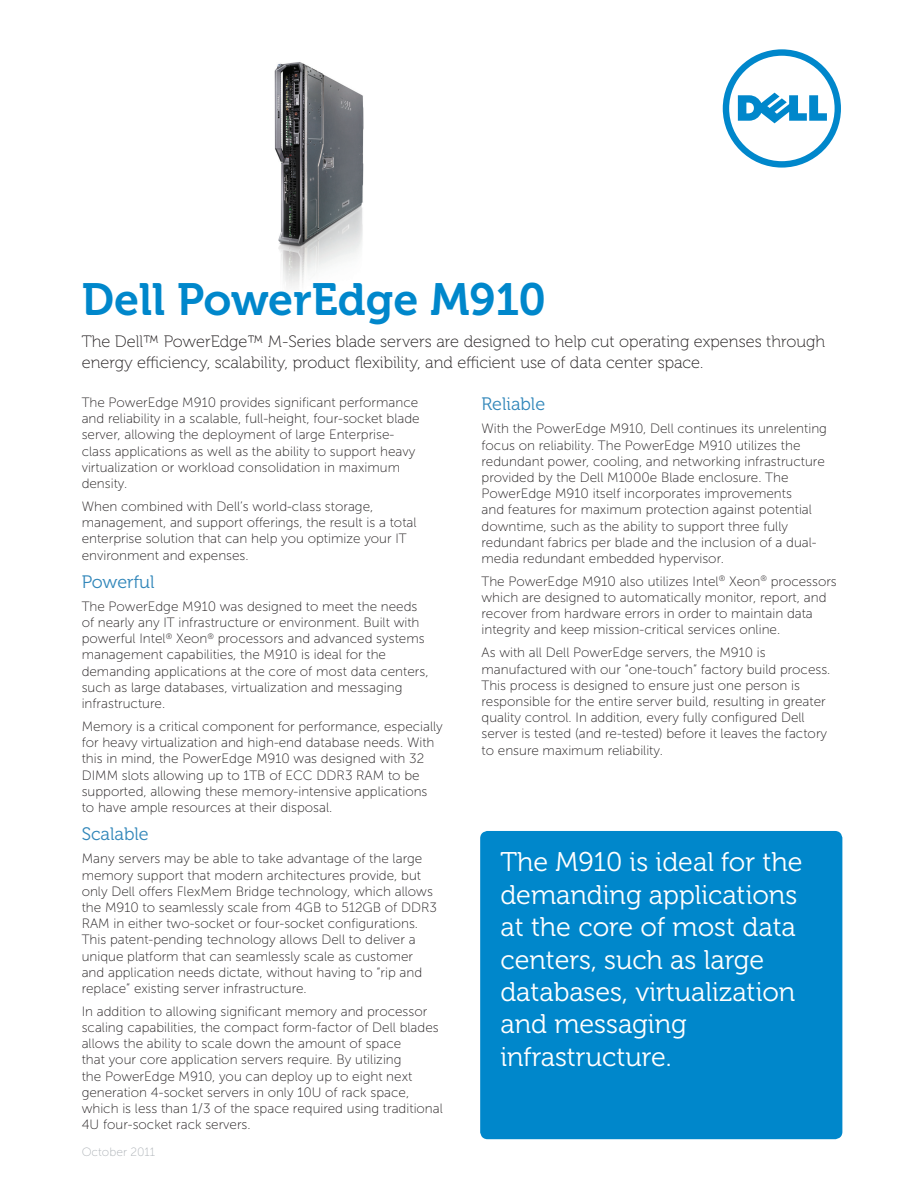
<style>
.page{position:relative;width:918px;height:1188px;background:#fff}
.page>*{position:absolute;margin:0;border:0;box-sizing:border-box;transform-origin:0 0}
.t1{font:45px "Museo For Dell 700";color:#0087cb}
.Box_Quote{font:27px/32.4px "Museo For Dell 300";color:#fff}
.Subhead{font:18px "Museo For Dell 300";color:#3287ba}
.Subtitle{font:16.5px/21px "Museo For Dell 100";color:#231f20}
.Body{font:13.5px/16.2px "Museo Sans For Dell 100";color:#231f20}
.Chart_Features{font:12px "Museo Sans For Dell 100";color:#aeb3b8}
</style>
<div class="page">
<svg style="left:723px;top:49px;width:118px;height:119px"></svg>
<img style="left:274px;top:62px;width:90px;height:225px">
<div style="left:480px;top:831px;width:362px;height:308px;background:#0087cb;border-radius:7px"></div>
<p class="t1" style="left:82px;top:274px;width:466px">Dell PowerEdge M910</p>
<p class="Subtitle" style="left:82px;top:332px;width:745px">The Dell™ PowerEdge™ M-Series blade servers are designed to help cut operating expenses through energy efficiency, scalability, product flexibility, and efficient use of data center space.</p>
<p class="Body" style="left:82px;top:394px;width:340px">The PowerEdge M910 provides significant performance and reliability in a scalable, full-height, four-socket blade server, allowing the deployment of large Enterprise&shy;class applications as well as the ability to support heavy virtualization or workload consolidation in maximum density.</p>
<p class="Body" style="left:82px;top:498px;width:336px">When combined with Dell’s world-class storage, management, and support offerings, the result is a total enterprise solution that can help you optimize your IT environment and expenses.</p>
<p class="Subhead" style="left:82px;top:572px;width:74px">Powerful</p>
<p class="Body" style="left:82px;top:598px;width:348px">The PowerEdge M910 was designed to meet the needs of nearly any IT infrastructure or environment. Built with powerful Intel<sup>®</sup> Xeon<sup>®</sup> processors and advanced systems management capabilities, the M910 is ideal for the demanding applications at the core of most data centers, such as large databases, virtualization and messaging infrastructure.</p>
<p class="Body" style="left:82px;top:718px;width:363px">Memory is a critical component for performance, especially for heavy virtualization and high-end database needs. With this in mind, the PowerEdge M910 was designed with 32<br>DIMM slots allowing up to 1TB of ECC DDR3 RAM to be supported, allowing these memory-intensive applications to have ample resources at their disposal.</p>
<p class="Subhead" style="left:82px;top:824px;width:68px">Scalable</p>
<p class="Body" style="left:82px;top:851px;width:357px">Many servers may be able to take advantage of the large memory support that modern architectures provide, but only Dell offers FlexMem Bridge technology, which allows the M910 to seamlessly scale from 4GB to 512GB of DDR3<br>RAM in either two-socket or four-socket configurations.<br>This patent-pending technology allows Dell to deliver a unique platform that can seamlessly scale as customer and application needs dictate, without having to “rip and replace” existing server infrastructure.</p>
<p class="Body" style="left:82px;top:1003px;width:363px">In addition to allowing significant memory and processor scaling capabilities, the compact form-factor of Dell blades allows the ability to scale down the amount of space<br>that your core application servers require. By utilizing<br>the PowerEdge M910, you can deploy up to eight next generation 4-socket servers in only 10U of rack space, which is less than 1/3 of the space required using traditional 4U four-socket rack servers.</p>
<p class="Chart_Features" style="left:82px;top:1145px;width:75px">October 2011</p>
<p class="Subhead" style="left:482px;top:395px;width:65px">Reliable</p>
<p class="Body" style="left:482px;top:421px;width:347px">With the PowerEdge M910, Dell continues its unrelenting focus on reliability. The PowerEdge M910 utilizes the redundant power, cooling, and networking infrastructure provided by the Dell M1000e Blade enclosure. The PowerEdge M910 itself incorporates improvements<br>and features for maximum protection against potential downtime, such as the ability to support three fully redundant fabrics per blade and the inclusion of a dual&shy;media redundant embedded hypervisor.</p>
<p class="Body" style="left:482px;top:573px;width:357px">The PowerEdge M910 also utilizes Intel<sup>®</sup> Xeon<sup>®</sup> processors which are designed to automatically monitor, report, and recover from hardware errors in order to maintain data integrity and keep mission-critical services online.</p>
<p class="Body" style="left:482px;top:645px;width:350px">As with all Dell PowerEdge servers, the M910 is manufactured with our “one-touch” factory build process.<br>This process is designed to ensure just one person is responsible for the entire server build, resulting in greater quality control. In addition, every fully configured Dell server is tested (and re-tested) before it leaves the factory to ensure maximum reliability.</p>
<p class="Box_Quote" style="left:500px;top:847px;width:304px">The M910 is ideal for the demanding applications at the core of most data centers, such as large databases, virtualization and messaging infrastructure.</p>
</div>
